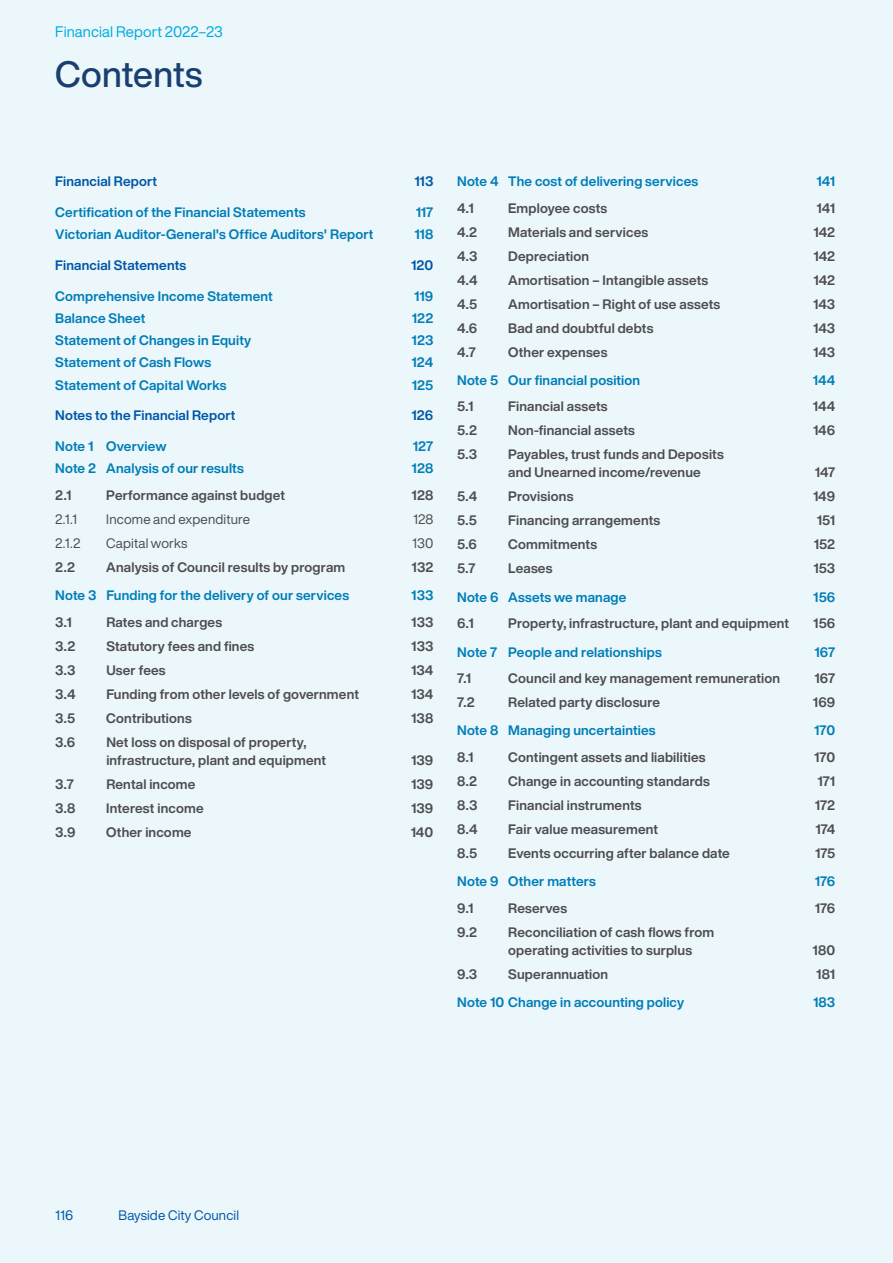
<style>
.page{position:relative;width:893px;height:1263px;background:#ebf7fb}
.page>*{position:absolute;margin:0;border:0;box-sizing:border-box;transform-origin:0 0}
.t1{font:500 36px "Helvetica Now Display";letter-spacing:.005em;color:#193f70}
.t2{font:15px "Helvetica Now Display";letter-spacing:.005em;color:#00abdf}
.t3{font:700 13.5px/18px "Helvetica Now Display";letter-spacing:.015em;color:#4d4d4f}
.t4{font:700 13.5px "Helvetica Now Display";letter-spacing:.01em;color:#007db8}
.t5{font:700 13.5px "Helvetica Now Display";letter-spacing:.015em;color:#0057a6}
.t6{font:13.5px "Helvetica Now Display";letter-spacing:.01em;color:#4d4d4f}
.t7{font:13.5px "Helvetica Now Display";letter-spacing:.01em;color:#0057a6}
</style>
<div class="page">
<p class="t2" style="left:55px;top:21px;width:169px">Financial Report 2022–23</p>
<h1 class="t1" style="left:55px;top:49px;width:149px">Contents</h1>
<p class="t5" style="left:55px;top:172px;width:103px">Financial Report</p>
<p class="t5" style="left:414px;top:172px;width:20px">113</p>
<p class="t4" style="left:55px;top:203px;width:252px">Certification of the Financial Statements</p>
<p class="t4" style="left:416px;top:203px;width:19px">117</p>
<p class="t4" style="left:55px;top:225px;width:320px">Victorian Auditor-General's Office Auditors' Report</p>
<p class="t4" style="left:414px;top:225px;width:20px">118</p>
<p class="t5" style="left:55px;top:256px;width:132px">Financial Statements</p>
<p class="t5" style="left:411px;top:256px;width:24px">120</p>
<p class="t4" style="left:55px;top:287px;width:219px">Comprehensive Income Statement</p>
<p class="t4" style="left:414px;top:287px;width:21px">119</p>
<p class="t4" style="left:55px;top:309px;width:92px">Balance Sheet</p>
<p class="t4" style="left:412px;top:309px;width:23px">122</p>
<p class="t4" style="left:55px;top:331px;width:198px">Statement of Changes in Equity</p>
<p class="t4" style="left:412px;top:331px;width:23px">123</p>
<p class="t4" style="left:55px;top:353px;width:157px">Statement of Cash Flows</p>
<p class="t4" style="left:412px;top:353px;width:23px">124</p>
<p class="t4" style="left:55px;top:376px;width:173px">Statement of Capital Works</p>
<p class="t4" style="left:412px;top:376px;width:23px">125</p>
<p class="t5" style="left:55px;top:406px;width:182px">Notes to the Financial Report</p>
<p class="t5" style="left:411px;top:406px;width:23px">126</p>
<p class="t4" style="left:55px;top:437px;width:113px">Note 1 Overview</p>
<p class="t4" style="left:413px;top:437px;width:22px">127</p>
<p class="t4" style="left:55px;top:459px;width:190px">Note 2 Analysis of our results</p>
<p class="t4" style="left:412px;top:459px;width:23px">128</p>
<p class="t3" style="left:55px;top:486px;width:18px">2.1</p>
<p class="t3" style="left:106px;top:486px;width:180px">Performance against budget</p>
<p class="t3" style="left:412px;top:486px;width:23px">128</p>
<p class="t6" style="left:55px;top:510px;width:23px">2.1.1</p>
<p class="t6" style="left:106px;top:510px;width:145px">Income and expenditure</p>
<p class="t6" style="left:413px;top:510px;width:22px">128</p>
<p class="t6" style="left:55px;top:534px;width:27px">2.1.2</p>
<p class="t6" style="left:106px;top:534px;width:82px">Capital works</p>
<p class="t6" style="left:412px;top:534px;width:23px">130</p>
<p class="t3" style="left:55px;top:558px;width:21px">2.2</p>
<p class="t3" style="left:106px;top:558px;width:240px">Analysis of Council results by program</p>
<p class="t3" style="left:412px;top:558px;width:23px">132</p>
<p class="t4" style="left:55px;top:586px;width:295px">Note 3 Funding for the delivery of our services</p>
<p class="t4" style="left:411px;top:586px;width:24px">133</p>
<p class="t3" style="left:55px;top:613px;width:18px">3.1</p>
<p class="t3" style="left:106px;top:613px;width:117px">Rates and charges</p>
<p class="t3" style="left:411px;top:613px;width:24px">133</p>
<p class="t3" style="left:55px;top:637px;width:22px">3.2</p>
<p class="t3" style="left:106px;top:637px;width:149px">Statutory fees and fines</p>
<p class="t3" style="left:411px;top:637px;width:24px">133</p>
<p class="t3" style="left:55px;top:661px;width:22px">3.3</p>
<p class="t3" style="left:106px;top:661px;width:61px">User fees</p>
<p class="t3" style="left:411px;top:661px;width:24px">134</p>
<p class="t3" style="left:55px;top:685px;width:22px">3.4</p>
<p class="t3" style="left:106px;top:685px;width:254px">Funding from other levels of government</p>
<p class="t3" style="left:411px;top:685px;width:24px">134</p>
<p class="t3" style="left:55px;top:709px;width:21px">3.5</p>
<p class="t3" style="left:106px;top:709px;width:87px">Contributions</p>
<p class="t3" style="left:411px;top:709px;width:24px">138</p>
<p class="t3" style="left:55px;top:733px;width:22px">3.6</p>
<p class="t3" style="left:106px;top:733px;width:221px">Net loss on disposal of property, infrastructure, plant and equipment</p>
<p class="t3" style="left:411px;top:751px;width:24px">139</p>
<p class="t3" style="left:55px;top:775px;width:20px">3.7</p>
<p class="t3" style="left:106px;top:775px;width:91px">Rental income</p>
<p class="t3" style="left:411px;top:775px;width:24px">139</p>
<p class="t3" style="left:55px;top:799px;width:22px">3.8</p>
<p class="t3" style="left:106px;top:799px;width:99px">Interest income</p>
<p class="t3" style="left:411px;top:799px;width:24px">139</p>
<p class="t3" style="left:55px;top:823px;width:22px">3.9</p>
<p class="t3" style="left:106px;top:823px;width:87px">Other income</p>
<p class="t3" style="left:411px;top:823px;width:24px">140</p>
<p class="t4" style="left:457px;top:172px;width:243px">Note 4 The cost of delivering services</p>
<p class="t4" style="left:817px;top:172px;width:20px">141</p>
<p class="t3" style="left:457px;top:199px;width:18px">4.1</p>
<p class="t3" style="left:508px;top:199px;width:101px">Employee costs</p>
<p class="t3" style="left:817px;top:199px;width:20px">141</p>
<p class="t3" style="left:457px;top:223px;width:22px">4.2</p>
<p class="t3" style="left:508px;top:223px;width:142px">Materials and services</p>
<p class="t3" style="left:813px;top:223px;width:23px">142</p>
<p class="t3" style="left:457px;top:247px;width:22px">4.3</p>
<p class="t3" style="left:508px;top:247px;width:82px">Depreciation</p>
<p class="t3" style="left:813px;top:247px;width:23px">142</p>
<p class="t3" style="left:457px;top:271px;width:22px">4.4</p>
<p class="t3" style="left:508px;top:271px;width:202px">Amortisation – Intangible assets</p>
<p class="t3" style="left:813px;top:271px;width:23px">142</p>
<p class="t3" style="left:457px;top:295px;width:22px">4.5</p>
<p class="t3" style="left:508px;top:295px;width:213px">Amortisation – Right of use assets</p>
<p class="t3" style="left:813px;top:295px;width:24px">143</p>
<p class="t3" style="left:457px;top:319px;width:22px">4.6</p>
<p class="t3" style="left:508px;top:319px;width:147px">Bad and doubtful debts</p>
<p class="t3" style="left:813px;top:319px;width:24px">143</p>
<p class="t3" style="left:457px;top:343px;width:20px">4.7</p>
<p class="t3" style="left:508px;top:343px;width:101px">Other expenses</p>
<p class="t3" style="left:813px;top:343px;width:24px">143</p>
<p class="t4" style="left:457px;top:371px;width:185px">Note 5 Our financial position</p>
<p class="t4" style="left:813px;top:371px;width:24px">144</p>
<p class="t3" style="left:457px;top:398px;width:18px">5.1</p>
<p class="t3" style="left:508px;top:398px;width:101px">Financial assets</p>
<p class="t3" style="left:813px;top:398px;width:24px">144</p>
<p class="t3" style="left:457px;top:422px;width:21px">5.2</p>
<p class="t3" style="left:508px;top:422px;width:128px">Non-financial assets</p>
<p class="t3" style="left:813px;top:422px;width:24px">146</p>
<p class="t3" style="left:457px;top:446px;width:21px">5.3</p>
<p class="t3" style="left:508px;top:446px;width:217px">Payables, trust funds and Deposits and Unearned income/revenue</p>
<p class="t3" style="left:815px;top:464px;width:22px">147</p>
<p class="t3" style="left:457px;top:488px;width:22px">5.4</p>
<p class="t3" style="left:508px;top:488px;width:67px">Provisions</p>
<p class="t3" style="left:813px;top:488px;width:24px">149</p>
<p class="t3" style="left:457px;top:512px;width:21px">5.5</p>
<p class="t3" style="left:508px;top:512px;width:154px">Financing arrangements</p>
<p class="t3" style="left:817px;top:512px;width:20px">151</p>
<p class="t3" style="left:457px;top:536px;width:21px">5.6</p>
<p class="t3" style="left:508px;top:536px;width:90px">Commitments</p>
<p class="t3" style="left:814px;top:536px;width:23px">152</p>
<p class="t3" style="left:457px;top:560px;width:20px">5.7</p>
<p class="t3" style="left:508px;top:560px;width:46px">Leases</p>
<p class="t3" style="left:813px;top:560px;width:23px">153</p>
<p class="t4" style="left:457px;top:588px;width:171px">Note 6 Assets we manage</p>
<p class="t4" style="left:813px;top:588px;width:23px">156</p>
<p class="t3" style="left:457px;top:614px;width:18px">6.1</p>
<p class="t3" style="left:508px;top:614px;width:282px">Property, infrastructure, plant and equipment</p>
<p class="t3" style="left:813px;top:614px;width:23px">156</p>
<p class="t4" style="left:457px;top:642px;width:206px">Note 7 People and relationships</p>
<p class="t4" style="left:814px;top:642px;width:22px">167</p>
<p class="t3" style="left:457px;top:669px;width:15px">7.1</p>
<p class="t3" style="left:508px;top:669px;width:273px">Council and key management remuneration</p>
<p class="t3" style="left:814px;top:669px;width:22px">167</p>
<p class="t3" style="left:457px;top:693px;width:19px">7.2</p>
<p class="t3" style="left:508px;top:693px;width:154px">Related party disclosure</p>
<p class="t3" style="left:813px;top:693px;width:24px">169</p>
<p class="t4" style="left:457px;top:721px;width:200px">Note 8 Managing uncertainties</p>
<p class="t4" style="left:814px;top:721px;width:23px">170</p>
<p class="t3" style="left:457px;top:748px;width:18px">8.1</p>
<p class="t3" style="left:508px;top:748px;width:199px">Contingent assets and liabilities</p>
<p class="t3" style="left:814px;top:748px;width:23px">170</p>
<p class="t3" style="left:457px;top:772px;width:22px">8.2</p>
<p class="t3" style="left:508px;top:772px;width:203px">Change in accounting standards</p>
<p class="t3" style="left:818px;top:772px;width:19px">171</p>
<p class="t3" style="left:457px;top:796px;width:22px">8.3</p>
<p class="t3" style="left:508px;top:796px;width:135px">Financial instruments</p>
<p class="t3" style="left:815px;top:796px;width:22px">172</p>
<p class="t3" style="left:457px;top:820px;width:22px">8.4</p>
<p class="t3" style="left:508px;top:820px;width:151px">Fair value measurement</p>
<p class="t3" style="left:815px;top:820px;width:21px">174</p>
<p class="t3" style="left:457px;top:844px;width:21px">8.5</p>
<p class="t3" style="left:508px;top:844px;width:223px">Events occurring after balance date</p>
<p class="t3" style="left:815px;top:844px;width:22px">175</p>
<p class="t4" style="left:457px;top:872px;width:140px">Note 9 Other matters</p>
<p class="t4" style="left:815px;top:872px;width:22px">176</p>
<p class="t3" style="left:457px;top:899px;width:18px">9.1</p>
<p class="t3" style="left:508px;top:899px;width:60px">Reserves</p>
<p class="t3" style="left:815px;top:899px;width:22px">176</p>
<p class="t3" style="left:457px;top:923px;width:21px">9.2</p>
<p class="t3" style="left:508px;top:923px;width:207px">Reconciliation of cash flows from operating activities to surplus</p>
<p class="t3" style="left:813px;top:941px;width:24px">180</p>
<p class="t3" style="left:457px;top:965px;width:21px">9.3</p>
<p class="t3" style="left:508px;top:965px;width:101px">Superannuation</p>
<p class="t3" style="left:816px;top:965px;width:20px">181</p>
<p class="t4" style="left:457px;top:993px;width:228px">Note 10 Change in accounting policy</p>
<p class="t4" style="left:813px;top:993px;width:24px">183</p>
<p class="t7" style="left:55px;top:1205px;width:20px">116</p>
<p class="t7" style="left:119px;top:1205px;width:122px">Bayside City Council</p>
</div>
